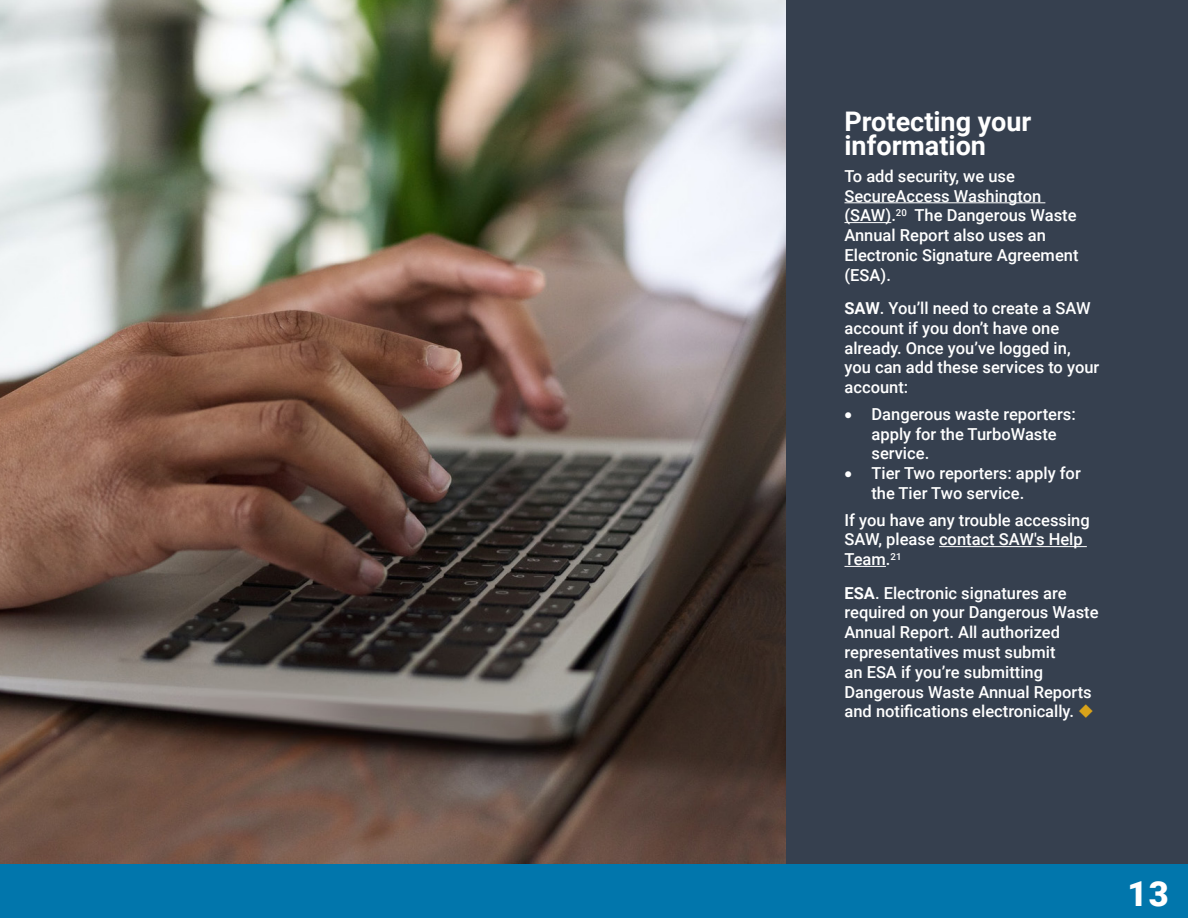
<style>
.page{position:relative;width:1188px;height:918px;background:#fff}
.page>*{position:absolute;margin:0;border:0;box-sizing:border-box;transform-origin:0 0}
.t1{font:900 34.5px "Roboto";color:#fff}
.Article_Heading__H4{font:700 27px/24px "Roboto";color:#fff}
.t2{font:500 16.5px/19.8px "Roboto";color:#fff}
.s1{font-weight:700}
.s2{color:#d9a31a}
</style>
<div class="page">
<img style="left:0;top:0;width:786px;height:864px">
<div style="left:786px;top:0;width:402px;height:864px;background:#36404f"></div>
<div style="left:0;top:864px;width:1188px;height:54px;background:#0176ac"></div>
<hr style="left:844px;top:202px;width:201px;height:1px;background:#fff">
<hr style="left:844px;top:222px;width:47px;height:1px;background:#fff">
<hr style="left:939px;top:546px;width:148px;height:1px;background:#fff">
<hr style="left:844px;top:566px;width:42px;height:1px;background:#fff">
<h4 class="Article_Heading__H4" style="left:844px;top:109px;width:188px">Protecting your information</h4>
<p class="t2" style="left:844px;top:165px;width:236px">To add security, we use<br>SecureAccess Washington (SAW).<sup>20</sup> The Dangerous Waste<br>Annual Report also uses an<br>Electronic Signature Agreement (ESA).</p>
<p class="t2" style="left:845px;top:298px;width:256px"><span class="s1">SAW</span>. You’ll need to create a SAW account if you don’t have one already. Once you’ve logged in, you can add these services to your account:</p>
<p class="t2" style="left:872px;top:403px;width:206px;text-indent:-27px">• Dangerous waste reporters: apply for the TurboWaste service.</p>
<p class="t2" style="left:872px;top:463px;width:211px;text-indent:-27px">• Tier Two reporters: apply for the Tier Two service.</p>
<p class="t2" style="left:845px;top:509px;width:247px">If you have any trouble accessing<br>SAW, please contact SAW's Help<br>Team.<sup>21</sup></p>
<p class="t2" style="left:844px;top:582px;width:256px"><span class="s1">ESA</span>. Electronic signatures are required on your Dangerous Waste<br>Annual Report. All authorized representatives must submit<br>an ESA if you’re submitting<br>Dangerous Waste Annual Reports and notifications electronically. <span class="s2">◆</span></p>
<h1 class="t1" style="left:1127px;top:870px;width:43px">13</h1>
</div>
